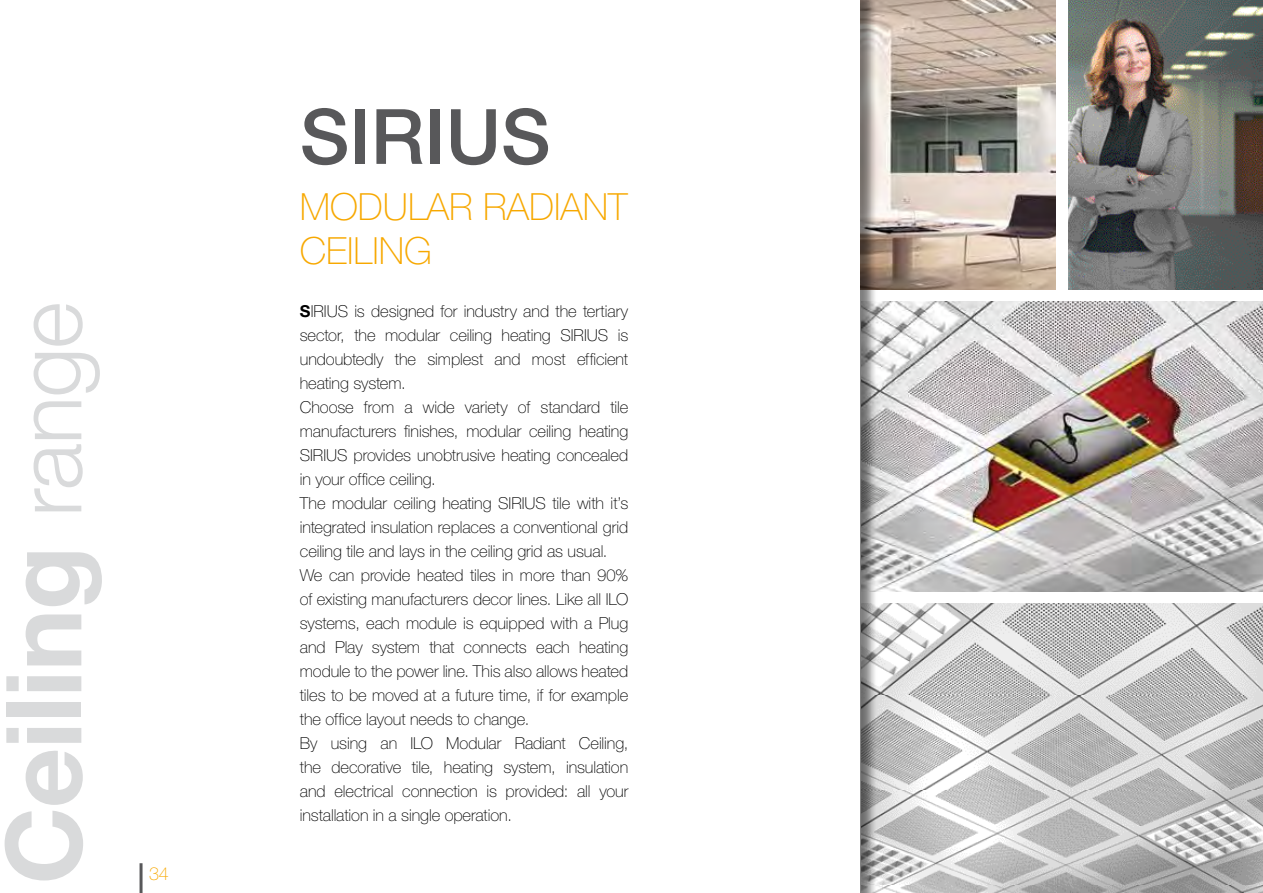
<style>
.page{position:relative;width:1263px;height:893px;background:#fff}
.page>*{position:absolute;margin:0;border:0;box-sizing:border-box;transform-origin:0 0}
.t1{font:700 105px "Helvetica Neue LT Std";letter-spacing:-.01em;color:#d9dadb}
.t2{font:500 76.5px "Helvetica Neue LT Std";color:#58585a}
.t3{font:100 37.5px/43.5px "Helvetica Neue LT Std";color:#f7a800}
.t4{font:100 18px "Helvetica Neue LT Std";color:#f7a800}
.t5{font:100 16.5px/24px "Helvetica Neue LT Std";letter-spacing:-.005em;color:#000}
.s1{font-weight:300;font-size:90px}
.s2{font-weight:700}
</style>
<div class="page">
<img style="left:878px;top:0;width:177px;height:289px">
<img style="left:1068px;top:0;width:195px;height:289px">
<img style="left:878px;top:604px;width:385px;height:289px">
<img style="left:878px;top:302px;width:385px;height:289px">
<div style="left:0;top:0;width:878px;height:893px;background:#000;opacity:.5"></div>
<div style="left:0;top:0;width:859px;height:893px;background:#fff"></div>
<hr style="left:140px;top:863px;width:3px;height:30px;background:#58585a">
<h1 class="t1" style="left:-21px;top:884px;width:584px;rotate:-90deg">Ceiling <span class="s1">range</span></h1>
<p class="t4" style="left:149px;top:864px;width:21px">34</p>
<h2 class="t2" style="left:300px;top:91px;width:252px">SIRIUS</h2>
<h3 class="t3" style="left:300px;top:185px;width:329px">MODULAR RADIANT<br>CEILING</h3>
<p class="t5" style="left:300px;top:299px;width:330px"><span class="s2">S</span>IRIU S is designed for industry and the tertiary sector, the modular ceiling heating SIRIU S is undoubtedly the simplest and most efficient heating system.<br>Choose from a wide variety of standard tile manufacturers finishes, modular ceiling heating SIRIU S provides unobtrusive heating concealed in your office ceiling.<br>The modular ceiling heating SIRIU S tile with it’s integrated insulation replaces a conventional grid ceiling tile and lays in the ceiling grid as usual.<br>We can provide heated tiles in more than 90% of existing manufacturers decor lines. Like all ILO systems, each module is equipped with a Plug and Play system that connects each heating module to the power line. This also allows heated tiles to be moved at a future time, if for example the office layout needs to change.<br>By using an ILO</p>
<p class="t5" style="left:300px;top:731px;width:330px;text-align:justify;text-indent:146px">Modular Radiant Ceiling, the decorative tile, heating system, insulation and electrical connection is provided: all your installation in a single operation.</p>
</div>
